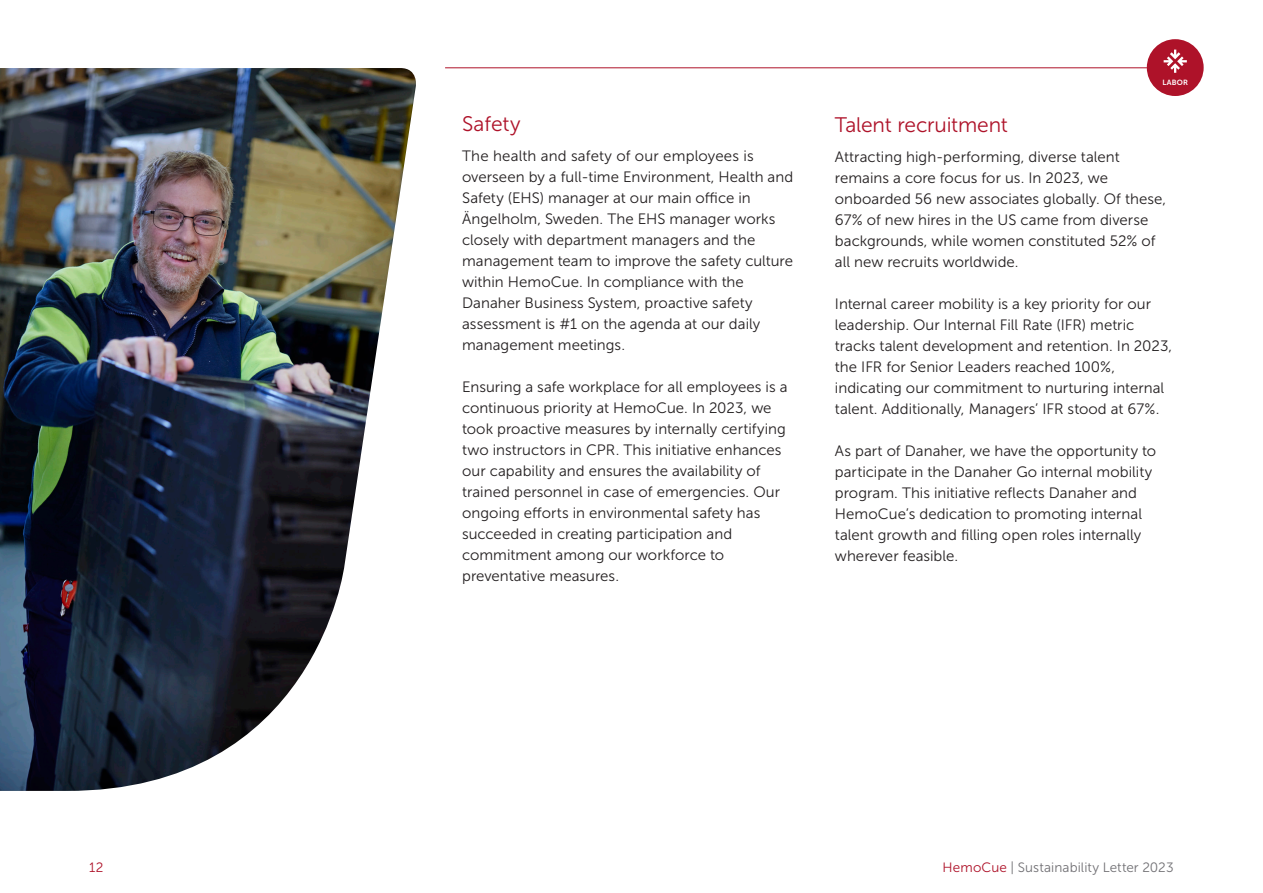
<style>
.page{position:relative;width:1263px;height:893px;background:#fff}
.page>*{position:absolute;margin:0;border:0;box-sizing:border-box;transform-origin:0 0}
.Headline_14_pt{font:21px "Museo Sans 300";letter-spacing:-.01em;color:#ae1229}
.HEM_bodytext_black_MuseoSans_300_10_14_p{font:15px/21px "Museo Sans 300";letter-spacing:.005em;color:#231f20}
.t1{font:13.5px "Museo Sans 300";letter-spacing:.01em;color:#717074}
.t2{font:13.5px "Museo Sans 300";color:#ae1229}
.HEM_bodytext_black_MuseoSans_300_10_14_p-2{font:7.5px "Museo Sans 700";letter-spacing:.02em;color:#fff}
.s1{color:#ae1229}
</style>
<div class="page">
<img style="left:0;top:68px;width:416px;height:723px">
<hr style="left:445px;top:68px;width:729px;height:1px;background:#ae1229">
<div style="left:1147px;top:39px;width:57px;height:57px;background:#ae1229;border-radius:50%"></div>
<svg style="left:1164px;top:50px;width:23px;height:23px"></svg>
<p class="Headline_14_pt" style="left:462px;top:113px;width:60px">Safety</p>
<p class="HEM_bodytext_black_MuseoSans_300_10_14_p" style="left:462px;top:145px;width:333px">The health and safety of our employees is overseen by a full-time Environment, Health and Safety (EHS) manager at our main office in Ängelholm, Sweden. The EHS manager works closely with department managers and the management team to improve the safety culture within HemoCue. In compliance with the Danaher Business System, proactive safety assessment is #1 on the agenda at our daily management meetings.</p>
<p class="HEM_bodytext_black_MuseoSans_300_10_14_p" style="left:462px;top:376px;width:327px">Ensuring a safe workplace for all employees is a continuous priority at HemoCue. In 2023, we took proactive measures by internally certifying two instructors in CPR. This initiative enhances our capability and ensures the availability of trained personnel in case of emergencies. Our ongoing efforts in environmental safety has succeeded in creating participation and commitment among our workforce to preventative measures.</p>
<p class="HEM_bodytext_black_MuseoSans_300_10_14_p-2" style="left:1162px;top:78px;width:27px">LABOR</p>
<p class="Headline_14_pt" style="left:835px;top:114px;width:174px">Talent recruitment</p>
<p class="HEM_bodytext_black_MuseoSans_300_10_14_p" style="left:835px;top:146px;width:333px">Attracting high-performing, diverse talent remains a core focus for us. In 2023, we onboarded 56 new associates globally. Of these, 67% of new hires in the US came from diverse backgrounds, while women constituted 52% of all new recruits worldwide.</p>
<p class="HEM_bodytext_black_MuseoSans_300_10_14_p" style="left:835px;top:293px;width:339px">Internal career mobility is a key priority for our leadership. Our Internal Fill Rate (IFR) metric tracks talent development and retention. In 2023, the IFR for Senior Leaders reached 100%, indicating our commitment to nurturing internal talent. Additionally, Managers’ IFR stood at 67%.</p>
<p class="HEM_bodytext_black_MuseoSans_300_10_14_p" style="left:835px;top:440px;width:323px">As part of Danaher, we have the opportunity to participate in the Danaher Go internal mobility program. This initiative reflects Danaher and HemoCue’s dedication to promoting internal talent growth and filling open roles internally wherever feasible.</p>
<p class="t2" style="left:89px;top:860px;width:16px">12</p>
<p class="t1" style="left:942px;top:860px;width:233px"><span class="s1">HemoCue</span> | Sustainability Letter 2023</p>
</div>
